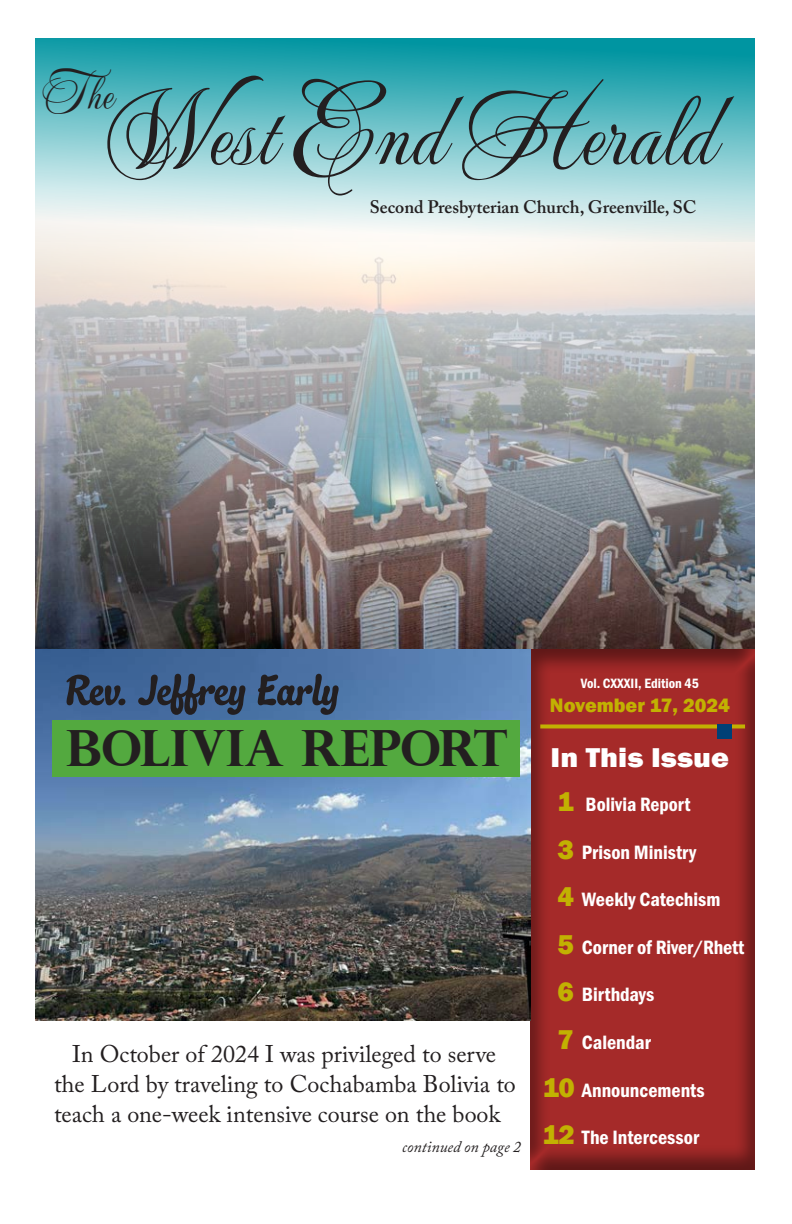
<style>
.page{position:relative;width:792px;height:1224px;background:#fff}
.page>*{position:absolute;margin:0;border:0;box-sizing:border-box;transform-origin:0 0}
.t1{font:104px "Mea Culpa";color:#231f20}
.t2{font:52px "Quayside";color:#231f20}
.t3{font:700 50px "Perpetua Titling";color:#231f20}
.t4{font:48px "Mea Culpa";color:#231f20}
.t5{font:800 28px "Franklin Gothic";color:#fff;scale:1.09 1}
.t6{font:24px/30px "Adobe Caslon Pro";color:#231f20}
.t7{font:20px "Franklin Gothic URW Con Dem";color:#fff}
.t8{font:800 20px "Franklin Gothic";color:#c2b102}
.t9{font:600 18px "Adobe Caslon Pro";color:#231f20}
.t10{font:italic 16px "Adobe Caslon Pro";color:#231f20}
.t11{font:14px "Franklin Gothic URW Con Dem";color:#fff}
.s1{font-family:"Franklin Gothic";font-weight:800;font-size:28px;color:#c2b102}
</style>
<div class="page">
<img style="left:36px;top:242px;width:719px;height:407px">
<svg style="left:36px;top:38px;width:719px;height:204px"></svg>
<div style="left:527px;top:646px;width:228px;height:526px;background:#231f20;opacity:.5"></div>
<svg style="left:540px;top:724px;width:205px;height:4px"></svg>
<div style="left:718px;top:724px;width:14px;height:15px;background:#004076"></div>
<img style="left:36px;top:649px;width:495px;height:371px">
<div style="left:52px;top:720px;width:467px;height:57px;background:#53a93f"></div>
<p class="t4" style="left:42px;top:63px;width:73px">The</p>
<p class="t1" style="left:102px;top:67px;width:615px">West End Herald</p>
<p class="t9" style="left:370px;top:196px;width:328px">Second Presbyterian Church, Greenville, SC</p>
<p class="t2" style="left:66px;top:665px;width:275px">Rev. Jeffrey Early</p>
<p class="t3" style="left:66px;top:717px;width:443px">BOLIVIA REPORT</p>
<p class="t6" style="left:54px;top:1039px;width:463px;text-indent:18px">In October of 2024 I was privileged to serve the Lord by traveling to Cochabamba Bolivia to teach a one-week intensive course on the book</p>
<p class="t10" style="left:402px;top:1137px;width:120px">continued on page 2</p>
<p class="t11" style="left:581px;top:674px;width:120px">Vol. CXXXII, Edition 45</p>
<p class="t8" style="left:550px;top:692px;width:181px">November 17, 2024</p>
<p class="t5" style="left:551px;top:739px;width:165px">In This Issue</p>
<p class="t7" style="left:558px;top:791px;width:134px"><span class="s1">1</span> Bolivia Report</p>
<p class="t7" style="left:558px;top:839px;width:140px"><span class="s1">3</span> Prison Ministry</p>
<p class="t7" style="left:558px;top:886px;width:164px"><span class="s1">4</span> Weekly Catechism</p>
<p class="t7" style="left:558px;top:934px;width:188px"><span class="s1">5</span> Corner of River/Rhett</p>
<p class="t7" style="left:558px;top:981px;width:98px"><span class="s1">6</span> Birthdays</p>
<p class="t7" style="left:558px;top:1029px;width:95px"><span class="s1">7</span> Calendar</p>
<p class="t7" style="left:543px;top:1077px;width:163px"><span class="s1">10</span> Announcements</p>
<p class="t7" style="left:543px;top:1124px;width:158px"><span class="s1">12</span> The Intercessor</p>
</div>
